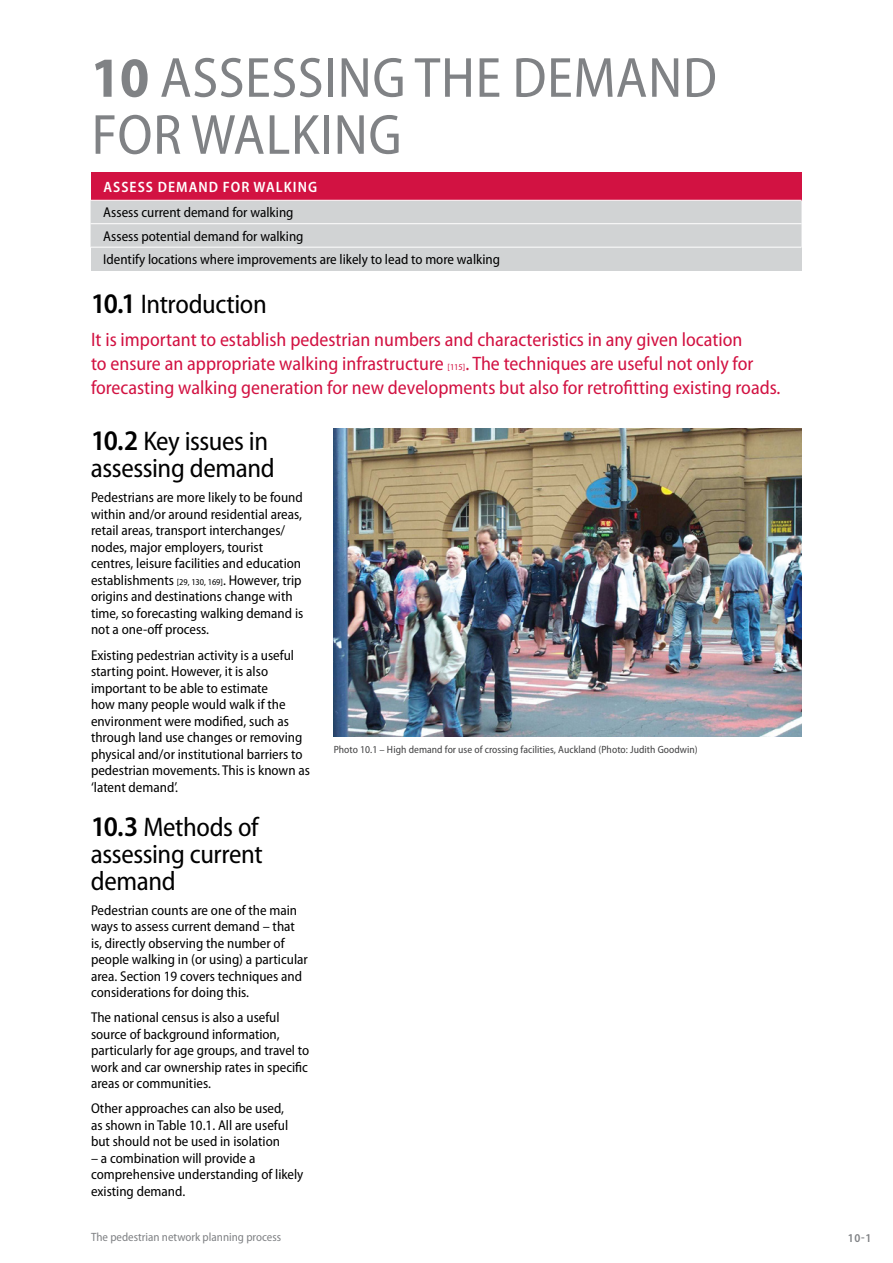
<style>
.page{position:relative;width:893px;height:1263px;background:#fff}
.page>*{position:absolute;margin:0;border:0;box-sizing:border-box;transform-origin:0 0}
.t1{font:semi-condensed 57px "Myriad Pro";letter-spacing:.01em;color:#808285}
.t2{font:semi-condensed 27px/27px "Myriad Pro";letter-spacing:-.015em;color:#000}
.t3{font:semi-condensed 19.5px/24px "Myriad Pro";color:#d21242}
.t4{font:600 semi-condensed 15px "Myriad Pro";letter-spacing:.07em;color:#fff}
.t5{font:semi-condensed 14.25px/16.5px "Myriad Pro";color:#000}
.t6{font:semi-condensed 12px "Myriad Pro";color:#808285}
.t7{font:600 semi-condensed 12px "Myriad Pro";color:#808285}
.t8{font:semi-condensed 10.5px "Myriad Pro";letter-spacing:.005em;color:#414142}
.s1{font-weight:700}
.s2{font-weight:600;font-size:28.5px}
.s3{font-size:9px}
</style>
<div class="page">
<div style="left:91px;top:172px;width:710px;height:28px;background:#d21242"></div>
<div style="left:91px;top:201px;width:710px;height:46px;background:#d1d3d4"></div>
<div style="left:91px;top:247px;width:710px;height:24px;background:#d1d3d4"></div>
<hr style="left:91px;top:223px;width:710px;height:1px;background:#fff">
<hr style="left:91px;top:247px;width:710px;height:1px;background:#fff">
<img style="left:334px;top:428px;width:468px;height:308px">
<p class="t1" style="left:91px;top:47px;width:129px"><span class="s1">10</span> Assessing</p>
<p class="t1" style="left:415px;top:47px;width:132px">the demand</p>
<p class="t1" style="left:92px;top:104px;width:255px">for walking</p>
<p class="t4" style="left:103px;top:178px;width:160px">ASSESS DEMAND FOR WALKI</p>
<p class="t4" style="left:298px;top:178px;width:21px">NG</p>
<p class="t5" style="left:103px;top:201px;width:398px;line-height:23.4px">Assess current demand for walking<br>Assess potential demand for walking<br>Identify locations where improvements are likely to lead to more walking</p>
<p class="t2" style="left:91px;top:291px;width:177px"><span class="s2">10.1</span> Introduction</p>
<p class="t3" style="left:91px;top:328px;width:691px">It is important to establish pedestrian numbers and characteristics in any given location<br>to ensure an appropriate walking infrastructure <span class="s3">[115]</span>. The techniques are useful not only for forecasting walking generation for new developments but also for retrofitting existing roads.</p>
<p class="t2" style="left:91px;top:428px;width:185px"><span class="s2">10.2</span> Key issues in assessing demand</p>
<p class="t5" style="left:91px;top:490px;width:214px">Pedestrians are more likely to be found within and/or around residential areas, retail areas, transport interchanges/ nodes, major employers, tourist centres, leisure facilities and education establishments <span class="s3">[29, 130, 169]</span>. However, trip origins and destinations change with time, so forecasting walking demand is not a one-off process.</p>
<p class="t5" style="left:91px;top:647px;width:221px">Existing pedestrian activity is a useful starting point. However, it is also important to be able to estimate<br>how many people would walk if the environment were modified, such as through land use changes or removing physical and/or institutional barriers to pedestrian movements. This is known as ‘latent demand’.</p>
<p class="t2" style="left:91px;top:813px;width:173px"><span class="s2">10.3</span> Methods of assessing current demand</p>
<p class="t5" style="left:91px;top:902px;width:218px">Pedestrian counts are one of the main ways to assess current demand – that is, directly observing the number of people walking in (or using) a particular area. Section 19 covers techniques and considerations for doing this.</p>
<p class="t5" style="left:91px;top:1009px;width:220px">The national census is also a useful source of background information, particularly for age groups, and travel to work and car ownership rates in specific areas or communities.</p>
<p class="t5" style="left:91px;top:1100px;width:199px">Other approaches can also be used, as shown in Table 10.1. All are useful but should not be used in isolation</p>
<p class="t5" style="left:91px;top:1150px;width:214px">– a combination will provide a comprehensive understanding of likely existing demand.</p>
<p class="t8" style="left:334px;top:744px;width:366px">Photo 10.1 – High demand for use of crossing facilities, Auckland (Photo: Judith Goodwin)</p>
<p class="t6" style="left:91px;top:1230px;width:192px">The pedestrian network planning process</p>
<p class="t7" style="left:848px;top:1231px;width:25px">10-1</p>
</div>
